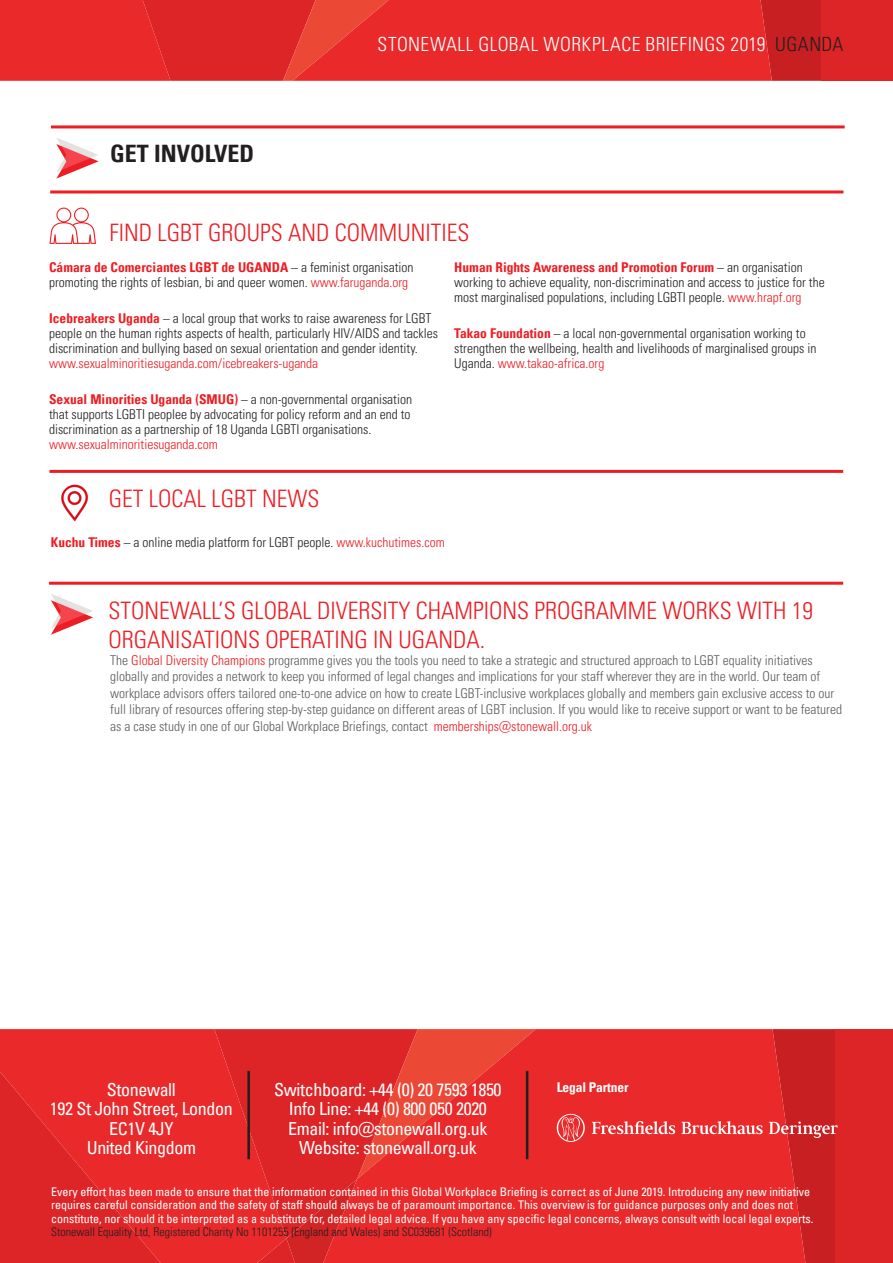
<style>
.page{position:relative;width:893px;height:1263px;background:#fff}
.page>*{position:absolute;margin:0;border:0;box-sizing:border-box;transform-origin:0 0}
.Sub-Headers_Rule{font:300 condensed 24px/28.8px "Univers LT Pro";color:#ee1d23}
.Section_Headers{font:700 condensed 24px "Univers LT Pro";color:#231f20}
.Series_Heading_Inner{font:300 condensed 19.5px "Univers LT Pro";letter-spacing:.02em;color:#fff}
.Contact_Info{font:condensed 18px/19.5px "Univers LT Pro";letter-spacing:-.02em;color:#fff;text-align:center}
.Get_Involved_Body_Te{font:300 condensed 13.5px/15px "Univers LT Pro";color:#231f20}
.Grey_Sub-Text{font:300 condensed 13.5px/16.5px "Univers LT Pro";color:#5c5c5f}
.Icons_text{font:700 condensed 13.5px "Univers LT Pro";letter-spacing:-.01em;color:#fff}
.Disclaimer{font:condensed 12px/13.5px "Univers LT Pro";color:#fff}
.s1{color:#231f20}
.s2{font-weight:700;color:#ee1d23}
.s3{color:#ee1d23}
.s4{font-weight:300;color:#231f20}
</style>
<div class="page">
<svg style="left:0;top:0;width:821px;height:81px;background:#e4292a"></svg>
<div style="left:821px;top:0;width:72px;height:81px;background:#dd2427"></div>
<div style="left:0;top:1029px;width:214px;height:234px;background:#e9292a"></div>
<svg style="left:214px;top:1029px;width:109px;height:234px;background:#e02628"></svg>
<svg style="left:323px;top:1029px;width:446px;height:234px;background:#e72b2b"></svg>
<svg style="left:0;top:1071px;width:161px;height:192px;background:#e22628"></svg>
<hr style="left:526px;top:1071px;width:2px;height:88px;background:#231f20">
<hr style="left:247px;top:1071px;width:3px;height:88px;background:#231f20">
<svg style="left:681px;top:1121px;width:82px;height:13px"></svg>
<svg style="left:769px;top:1029px;width:124px;height:234px;background:#d72528"></svg>
<svg style="left:592px;top:1121px;width:83px;height:13px"></svg>
<svg style="left:557px;top:1114px;width:28px;height:28px"></svg>
<hr style="left:51px;top:125px;width:794px;height:3px;background:#ee1d23">
<svg style="left:56px;top:138px;width:43px;height:41px"></svg>
<hr style="left:49px;top:582px;width:794px;height:3px;background:#ee1d23">
<svg style="left:51px;top:594px;width:42px;height:41px"></svg>
<hr style="left:49px;top:470px;width:794px;height:3px;background:#ee1d23">
<img style="left:61px;top:484px;width:27px;height:37px">
<hr style="left:50px;top:190px;width:793px;height:3px;background:#ee1d23">
<svg style="left:49px;top:208px;width:47px;height:36px"></svg>
<p class="Section_Headers" style="left:110px;top:139px;width:145px">GET INVOLVED</p>
<p class="Series_Heading_Inner" style="left:378px;top:31px;width:467px">STONEWALL GLOBAL WORKPLACE BRIEFINGS 2019 <span class="s1">UGANDA</span></p>
<p class="Sub-Headers_Rule" style="left:109px;top:217px;width:362px">FIND LGBT GROUPS AND COMMUNITIES</p>
<p class="Get_Involved_Body_Te" style="left:49px;top:259px;width:366px"><span class="s2">Cámara de Comerciantes LGBT de UGANDA</span> – a feminist organisation promoting the rights of lesbian, bi and queer women. <span class="s3">www.faruganda.org</span></p>
<p class="Get_Involved_Body_Te" style="left:49px;top:310px;width:390px"><span class="s2">Icebreakers Uganda</span> – a local group that works to raise awareness for LGBT people on the human rights aspects of health, particularly HIV/AIDS and tackles discrimination and bullying based on sexual orientation and gender identity. <span class="s3">www.sexualminoritiesuganda.com/icebreakers-uganda</span></p>
<p class="Get_Involved_Body_Te" style="left:49px;top:391px;width:364px"><span class="s2">Sexual Minorities Uganda (SMUG)</span> – a non-governmental organisation that supports LGBTI peoplee by advocating for policy reform and an end to discrimination as a partnership of 18 Uganda LGBTI organisations. <span class="s3">www.sexualminoritiesuganda.com</span></p>
<p class="Get_Involved_Body_Te" style="left:454px;top:259px;width:372px"><span class="s2">Human Rights Awareness and Promotion Forum</span> – an organisation working to achieve equality, non-discrimination and access to justice for the most marginalised populations, including LGBTI people. <span class="s3">www.hrapf.org</span></p>
<p class="Get_Involved_Body_Te" style="left:454px;top:325px;width:364px"><span class="s2">Takao Foundation</span> – a local non-governmental organisation working to strengthen the wellbeing, health and livelihoods of marginalised groups in<br>Uganda. <span class="s3">www.takao-africa.org</span></p>
<p class="Sub-Headers_Rule" style="left:109px;top:483px;width:212px">GET LOCAL LGBT NEWS</p>
<p class="Get_Involved_Body_Te" style="left:51px;top:534px;width:395px"><span class="s2">Kuchu Times</span> – a online media platform for LGBT people. <span class="s3">www.kuchutimes.com</span></p>
<p class="Sub-Headers_Rule" style="left:108px;top:594px;width:706px">STONEWALL’S GLOBAL DIVERSITY CHAMPIONS PROGRAMME WORKS WITH 19<br>ORGANISATIONS OPERATING IN UGANDA.</p>
<p class="Grey_Sub-Text" style="left:110px;top:651px;width:733px">The <span class="s3">Global Diversity Champions</span> programme gives you the tools you need to take a strategic and structured approach to LGBT equality initiatives globally and provides a network to keep you informed of legal changes and implications for your staff wherever they are in the world. Our team of workplace advisors offers tailored one-to-one advice on how to create LGBT-inclusive workplaces globally and members gain exclusive access to our full library of resources offering step-by-step guidance on different areas of LGBT inclusion. If you would like to receive support or want to be featured as a case study in one of our Global Workplace Briefings, contact <span class="s3">memberships@stonewall.org.uk</span></p>
<p class="Contact_Info" style="left:107px;top:1079px;width:71px">Stonewall</p>
<p class="Contact_Info" style="left:50px;top:1099px;width:184px">192 St John Street, London<br>EC1V 4JY</p>
<p class="Contact_Info" style="left:87px;top:1138px;width:111px">United Kingdom</p>
<p class="Contact_Info" style="left:274px;top:1079px;width:229px">Switchboard: +44 (0) 20 7593 1850</p>
<p class="Contact_Info" style="left:289px;top:1099px;width:200px">Info Line: +44 (0) 800 050 2020</p>
<p class="Contact_Info" style="left:288px;top:1118px;width:201px">Email: info@stonewall.org.uk</p>
<p class="Contact_Info" style="left:299px;top:1138px;width:179px">Website: stonewall.org.uk</p>
<p class="Icons_text" style="left:557px;top:1078px;width:73px">Legal Partner</p>
<p class="Disclaimer" style="left:51px;top:1185px;width:764px">Every effort has been made to ensure that the information contained in this Global Workplace Briefing is correct as of June 2019. Introducing any new initiative requires careful consideration and the safety of staff should always be of paramount importance. This overview is for guidance purposes only and does not constitute, nor should it be interpreted as a substitute for, detailed legal advice. If you have any specific legal concerns, always consult with local legal experts.<br><span class="s4">Stonewall Equality Ltd, Registered Charity No 1101255 (England and Wales) and SC039681 (Scotland)</span></p>
</div>
